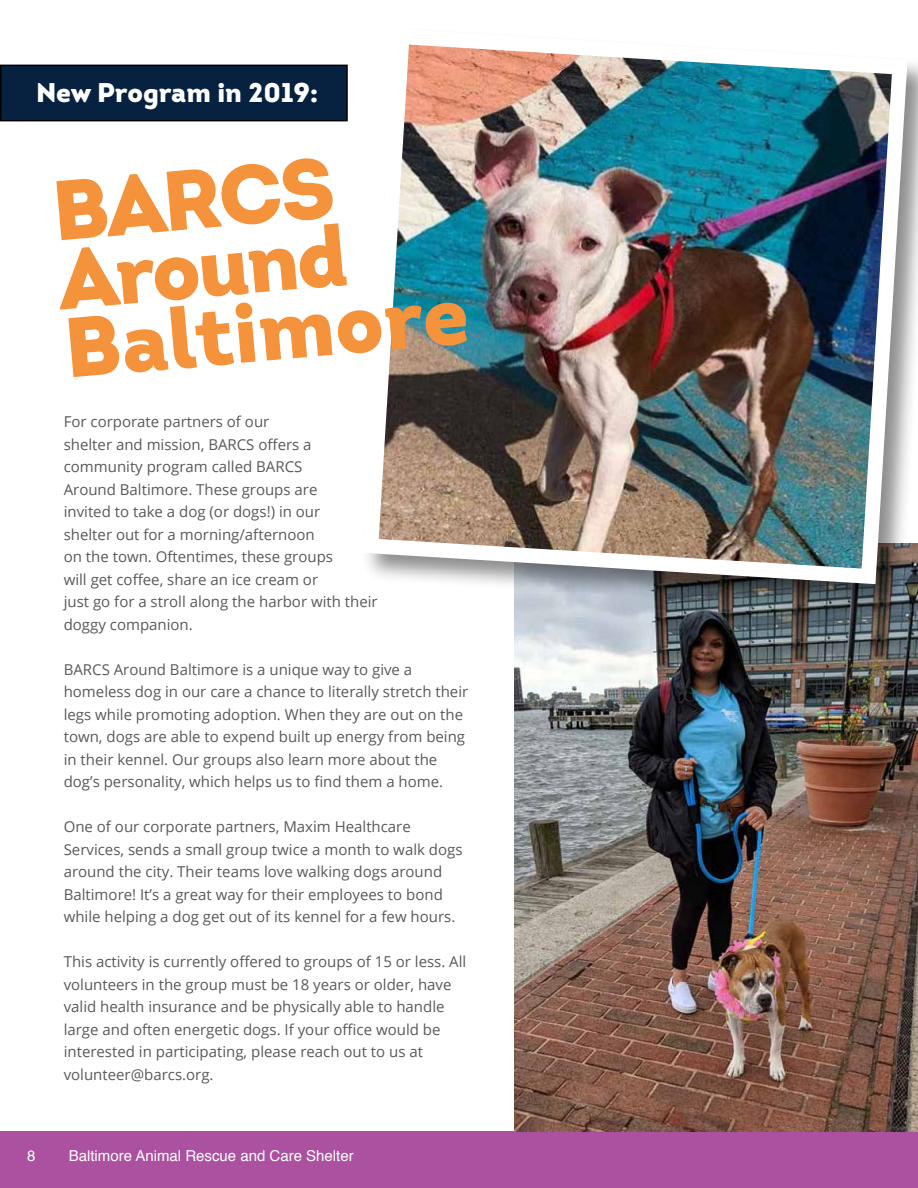
<style>
.page{position:relative;width:918px;height:1188px;background:#fff}
.page>*{position:absolute;margin:0;border:0;box-sizing:border-box;transform-origin:0 0}
.t1{font:900 27px "Intro";color:#fff}
.t2{font:15px/22.5px "Open Sans";color:#58595b}
.t3{font:15px "Helvetica";color:#fff}
</style>
<div class="page">
<div style="left:0;top:1131px;width:918px;height:57px;background:#ab519f"></div>
<img style="left:514px;top:613px;width:403px;height:518px">
<div style="left:361px;top:27px;width:557px;height:586px;background:#000;opacity:.45"></div>
<img style="left:361px;top:27px;width:554px;height:565px">
<div style="left:1px;top:65px;width:346px;height:56px;background:#072240"></div>
<div style="left:0;top:65px;width:348px;height:56px;border:2px solid #000"></div>
<svg style="left:56px;top:158px;width:412px;height:219px"></svg>
<h1 class="t1" style="left:36px;top:75px;width:284px">New Program in 2019:</h1>
<p class="t2" style="left:64px;top:410px;width:316px">For corporate partners of our<br>shelter and mission, BARCS offers a community program called BARCS<br>Around Baltimore. These groups are<br>invited to take a dog (or dogs!) in our<br>shelter out for a morning/afternoon<br>on the town. Oftentimes, these groups<br>will get coffee, share an ice cream or<br>just go for a stroll along the harbor with their doggy companion.</p>
<p class="t2" style="left:64px;top:658px;width:406px">BARCS Around Baltimore is a unique way to give a homeless dog in our care a chance to literally stretch their legs while promoting adoption. When they are out on the town, dogs are able to expend built up energy from being in their kennel. Our groups also learn more about the dog’s personality, which helps us to find them a home.</p>
<p class="t2" style="left:64px;top:815px;width:400px">One of our corporate partners, Maxim Healthcare Services, sends a small group twice a month to walk dogs around the city. Their teams love walking dogs around Baltimore! It’s a great way for their employees to bond while helping a dog get out of its kennel for a few hours.</p>
<p class="t2" style="left:64px;top:950px;width:404px">This activity is currently offered to groups of 15 or less. All volunteers in the group must be 18 years or older, have valid health insurance and be physically able to handle large and often energetic dogs. If your office would be interested in participating, please reach out to us at volunteer@barcs.org.</p>
<p class="t3" style="left:27px;top:1145px;width:10px">8</p>
<p class="t3" style="left:69px;top:1145px;width:287px">Baltimore Animal Rescue and Care Shelter</p>
</div>
